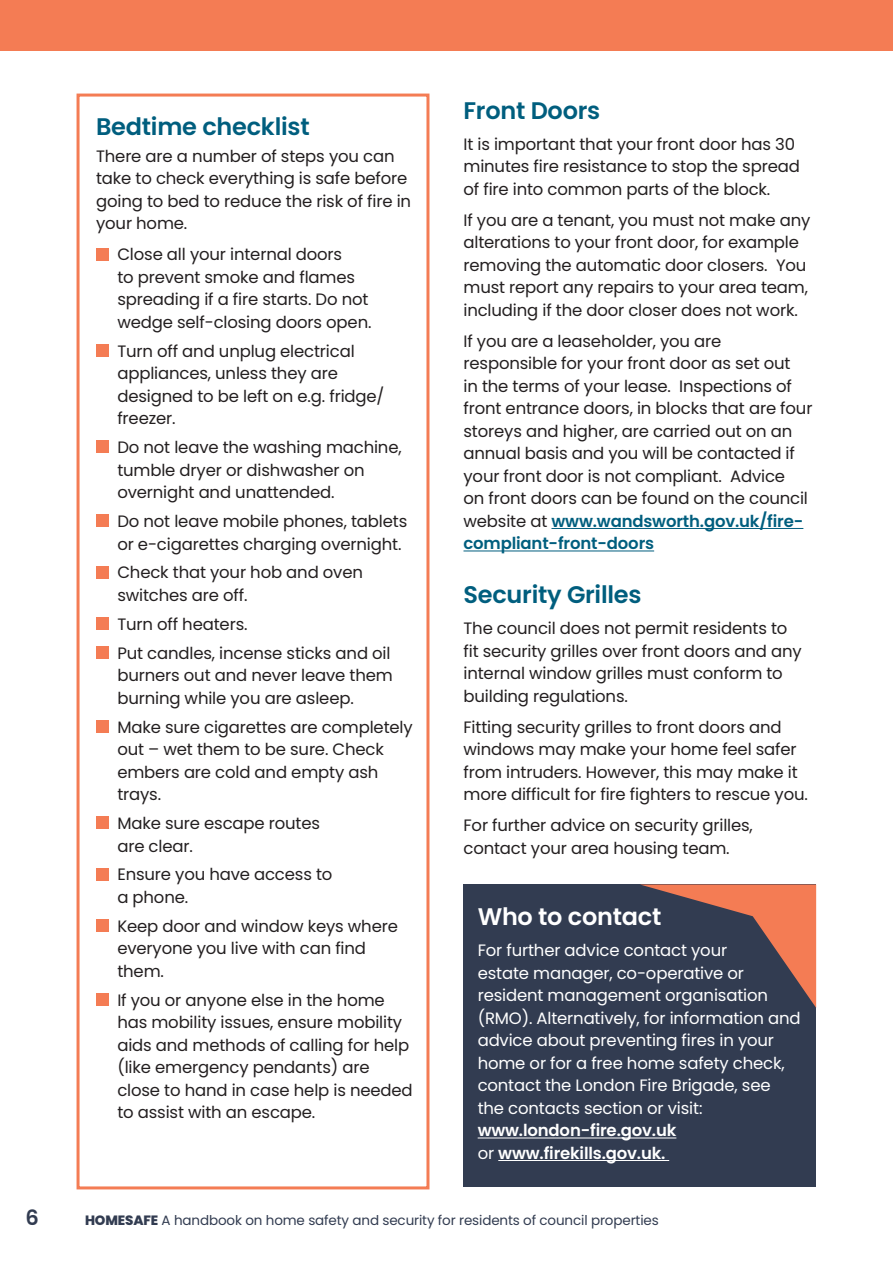
<style>
.page{position:relative;width:893px;height:1263px;background:#fff}
.page>*{position:absolute;margin:0;border:0;box-sizing:border-box;transform-origin:0 0}
.t1{font:600 24px "Poppins";letter-spacing:-.01em;color:#005e7e}
.t2{font:600 24px "Poppins";letter-spacing:-.01em;color:#fff}
.t3{font:600 21px "Poppins";color:#323c51}
.t4{font:16.5px/22.5px "Poppins";letter-spacing:-.01em;color:#231f20}
.t5{font:16.5px/22.5px "Poppins";letter-spacing:-.01em;color:#fff}
.t6{font:600 16.5px/22.5px "Poppins";letter-spacing:-.01em;color:#fff}
.t7{font:13.5px "Poppins";letter-spacing:-.01em;color:#323c51}
.s1{font-weight:600;color:#005e7e}
.s2{font-weight:400}
.s3{font-weight:800}
</style>
<div class="page">
<div style="left:0;top:0;width:893px;height:51px;background:#f47c54"></div>
<hr style="left:551px;top:528px;width:252px;height:1px;background:#005e7e">
<hr style="left:463px;top:550px;width:191px;height:1px;background:#005e7e">
<div style="left:463px;top:884px;width:353px;height:303px;background:#323c51"></div>
<svg style="left:640px;top:884px;width:176px;height:124px"></svg>
<hr style="left:478px;top:1137px;width:198px;height:1px;background:#fff">
<hr style="left:498px;top:1160px;width:171px;height:1px;background:#fff">
<div style="left:77px;top:94px;width:352px;height:1095px;border:3px solid #f47c54"></div>
<div style="left:96px;top:248px;width:13px;height:12px;background:#f47c54"></div>
<div style="left:96px;top:344px;width:13px;height:13px;background:#f47c54"></div>
<div style="left:96px;top:440px;width:13px;height:13px;background:#f47c54"></div>
<div style="left:96px;top:514px;width:13px;height:13px;background:#f47c54"></div>
<div style="left:96px;top:566px;width:13px;height:12px;background:#f47c54"></div>
<div style="left:96px;top:617px;width:13px;height:13px;background:#f47c54"></div>
<div style="left:96px;top:646px;width:13px;height:13px;background:#f47c54"></div>
<div style="left:96px;top:720px;width:13px;height:13px;background:#f47c54"></div>
<div style="left:96px;top:816px;width:13px;height:13px;background:#f47c54"></div>
<div style="left:96px;top:868px;width:13px;height:12px;background:#f47c54"></div>
<div style="left:96px;top:919px;width:13px;height:13px;background:#f47c54"></div>
<div style="left:96px;top:993px;width:13px;height:13px;background:#f47c54"></div>
<h1 class="t1" style="left:96px;top:113px;width:215px">Bedtime checklist</h1>
<p class="t4" style="left:96px;top:145px;width:316px">There are a number of steps you can take to check everything is safe before going to bed to reduce the risk of fire in your home.</p>
<p class="t4" style="left:117px;top:243px;width:256px">Close all your internal doors<br>to prevent smoke and flames spreading if a fire starts. Do not wedge self-closing doors open.</p>
<p class="t4" style="left:117px;top:340px;width:269px">Turn off and unplug electrical appliances, unless they are designed to be left on e.g. fridge/ freezer.</p>
<p class="t4" style="left:117px;top:436px;width:286px">Do not leave the washing machine, tumble dryer or dishwasher on overnight and unattended.</p>
<p class="t4" style="left:117px;top:510px;width:291px">Do not leave mobile phones, tablets or e-cigarettes charging overnight.</p>
<p class="t4" style="left:117px;top:561px;width:247px">Check that your hob and oven switches are off.</p>
<p class="t4" style="left:117px;top:610px;width:275px;line-height:29px">Turn off heaters.<br>Put candles, incense sticks and oil</p>
<p class="t4" style="left:117px;top:664px;width:277px">burners out and never leave them burning while you are asleep.</p>
<p class="t4" style="left:117px;top:716px;width:297px">Make sure cigarettes are completely out – wet them to be sure. Check embers are cold and empty ash trays.</p>
<p class="t4" style="left:117px;top:812px;width:204px">Make sure escape routes are clear.</p>
<p class="t4" style="left:117px;top:863px;width:217px">Ensure you have access to a phone.</p>
<p class="t4" style="left:117px;top:915px;width:282px">Keep door and window keys where everyone you live with can find them.</p>
<p class="t4" style="left:117px;top:989px;width:297px">If you or anyone else in the home has mobility issues, ensure mobility aids and methods of calling for help (like emergency pendants) are close to hand in case help is needed to assist with an escape.</p>
<h1 class="t1" style="left:463px;top:96px;width:138px">Front Doors</h1>
<p class="t4" style="left:463px;top:133px;width:338px">It is important that your front door has 30 minutes fire resistance to stop the spread of fire into common parts of the block.</p>
<p class="t4" style="left:463px;top:209px;width:348px">If you are a tenant, you must not make any alterations to your front door, for example removing the automatic door closers. You must report any repairs to your area team, including if the door closer does not work.</p>
<p class="t4" style="left:463px;top:330px;width:350px">If you are a leaseholder, you are responsible for your front door as set out<br>in the terms of your lease. Inspections of front entrance doors, in blocks that are four storeys and higher, are carried out on an annual basis and you will be contacted if your front door is not compliant. Advice<br>on front doors can be found on the council website at <span class="s1">www.wandsworth.gov.uk/fire&shy;compliant-front-doors</span></p>
<h1 class="t1" style="left:463px;top:581px;width:180px">Security Grilles</h1>
<p class="t4" style="left:463px;top:617px;width:340px">The council does not permit residents to fit security grilles over front doors and any internal window grilles must conform to building regulations.</p>
<p class="t4" style="left:463px;top:716px;width:346px">Fitting security grilles to front doors and windows may make your home feel safer from intruders. However, this may make it more difficult for fire fighters to rescue you.</p>
<p class="t4" style="left:463px;top:814px;width:291px">For further advice on security grilles, contact your area housing team.</p>
<h1 class="t2" style="left:478px;top:903px;width:185px">Who to contact</h1>
<p class="t5" style="left:478px;top:939px;width:324px">For further advice contact your<br>estate manager, co-operative or resident management organisation (RMO). Alternatively, for information and advice about preventing fires in your home or for a free home safety check, contact the London Fire Brigade, see the contacts section or visit:</p>
<p class="t6" style="left:478px;top:1119px;width:200px">www.london-fire.gov.uk <span class="s2">or</span> www.firekills.gov.uk.</p>
<p class="t3" style="left:26px;top:1205px;width:15px">6</p>
<p class="t7" style="left:85px;top:1212px;width:575px"><span class="s3">HOMESAFE</span> A handbook on home safety and security for residents of council properties</p>
</div>
